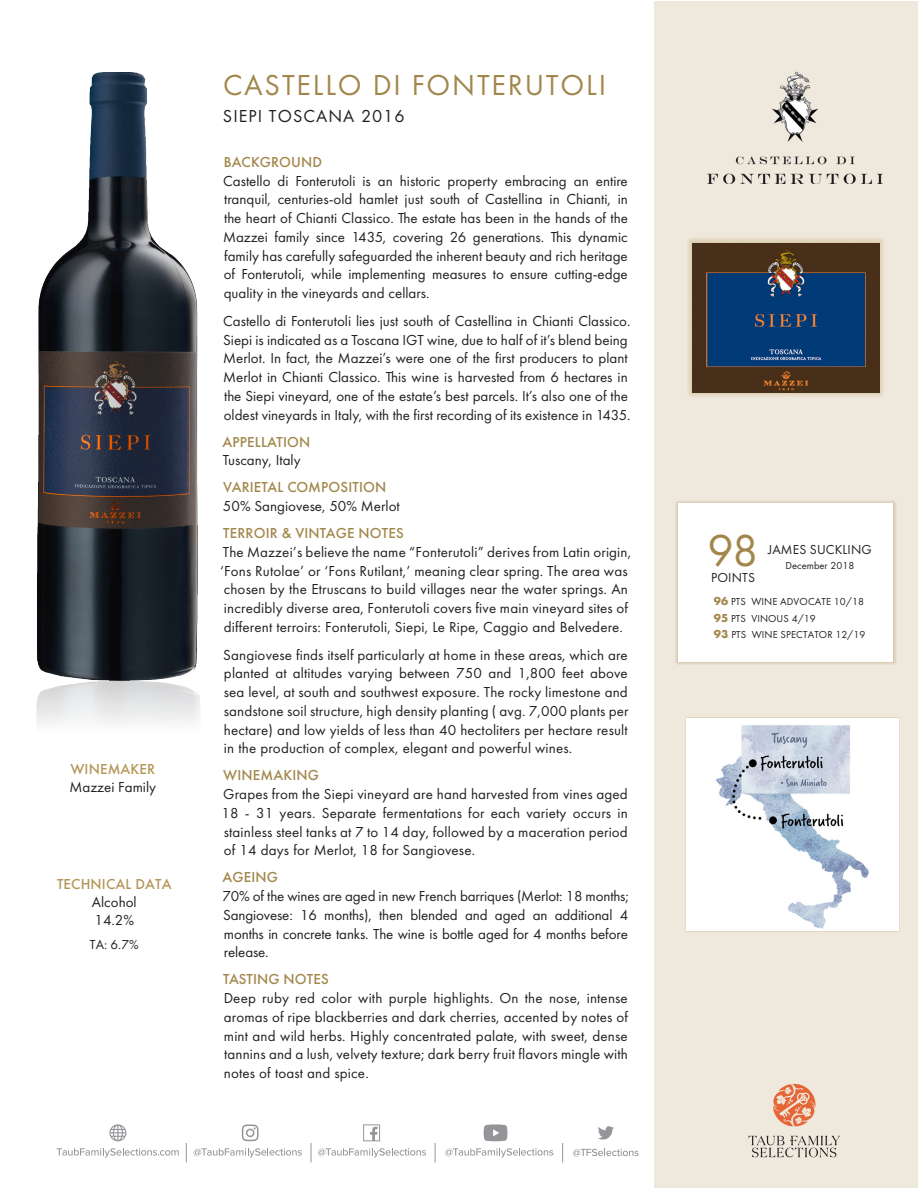
<style>
.page{position:relative;width:918px;height:1188px;background:#fff}
.page>*{position:absolute;margin:0;border:0;box-sizing:border-box;transform-origin:0 0}
.t1{font:46.5px "Futura PT";color:#a2874c}
.t2{font:30px "Futura PT";letter-spacing:.06em;color:#a2874c}
.t3{font:18px "Futura PT";letter-spacing:.06em;color:#231f20}
.Para_Body{font:15px/18.8px "Futura PT";color:#231f20;text-align:justify}
.Para_Head{font:500 15px "Futura PT";letter-spacing:.01em;color:#a2874c}
.Para_Head-2{font:500 15px "Futura PT";letter-spacing:.01em;color:#b39758}
.t4{font:13.5px "Futura PT";letter-spacing:.01em;color:#231f20}
.t5{font:10.5px "Futura PT";letter-spacing:.01em;color:#231f20}
.s1{font-weight:700;font-size:12px;color:#a2874c}
</style>
<div class="page">
<div style="left:654px;top:1px;width:263px;height:1186px;background:#efe8dc"></div>
<div style="left:675px;top:500px;width:222px;height:165px;background:#a2874c;opacity:.65"></div>
<div style="left:679px;top:504px;width:214px;height:158px;background:#fff"></div>
<div style="left:687px;top:237px;width:197px;height:160px;background:#b39758;opacity:.65"></div>
<img style="left:693px;top:243px;width:186px;height:149px">
<img style="left:37px;top:72px;width:161px;height:610px">
<img style="left:36px;top:682px;width:164px;height:41px">
<div style="left:685px;top:717px;width:215px;height:215px;background:#fff"></div>
<img style="left:716px;top:725px;width:153px;height:204px">
<img style="left:707px;top:72px;width:176px;height:111px">
<svg style="left:573px;top:1149px;width:66px;height:8px"></svg>
<svg style="left:57px;top:1148px;width:122px;height:10px"></svg>
<svg style="left:194px;top:1148px;width:108px;height:10px"></svg>
<svg style="left:318px;top:1148px;width:108px;height:10px"></svg>
<svg style="left:445px;top:1148px;width:108px;height:10px"></svg>
<svg style="left:562px;top:1143px;width:1px;height:19px"></svg>
<svg style="left:311px;top:1143px;width:1px;height:19px"></svg>
<svg style="left:186px;top:1143px;width:1px;height:19px"></svg>
<svg style="left:363px;top:1124px;width:17px;height:17px"></svg>
<svg style="left:242px;top:1125px;width:17px;height:16px"></svg>
<svg style="left:435px;top:1143px;width:1px;height:19px"></svg>
<svg style="left:598px;top:1126px;width:16px;height:14px"></svg>
<svg style="left:109px;top:1124px;width:17px;height:17px"></svg>
<svg style="left:484px;top:1124px;width:23px;height:17px"></svg>
<svg style="left:748px;top:1136px;width:92px;height:21px"></svg>
<svg style="left:773px;top:1084px;width:43px;height:42px"></svg>
<p class="Para_Head-2" style="left:70px;top:760px;width:86px">WINEMAKER</p>
<p class="Para_Body" style="left:70px;top:777px;width:88px">Mazzei Family</p>
<p class="Para_Head-2" style="left:57px;top:875px;width:116px">TECHNICAL DATA</p>
<p class="Para_Body" style="left:92px;top:893px;width:46px;line-height:18px">Alcohol<br>14.2%</p>
<p class="t4" style="left:90px;top:937px;width:50px">TA: 6.7%</p>
<p class="t2" style="left:223px;top:67px;width:385px">CASTELLO DI FONTERUTOLI</p>
<p class="t3" style="left:223px;top:106px;width:183px">SIEPI TOSCANA 2016</p>
<p class="Para_Head" style="left:224px;top:153px;width:100px">BACKGROUND</p>
<p class="Para_Body" style="left:223px;top:171px;width:406px">Castello di Fonterutoli is an historic property embracing an entire tranquil, centuries-old hamlet just south of Castellina in Chianti, in the heart of Chianti Classico. The estate has been in the hands of the Mazzei family since 1435, covering 26 generations. This dynamic family has carefully safeguarded the inherent beauty and rich heritage of Fonterutoli, while implementing measures to ensure cutting-edge quality in the vineyards and cellars.</p>
<p class="Para_Body" style="left:223px;top:312px;width:409px;text-align:left">Castello di Fonterutoli lies just south of Castellina in Chianti Classico.<br>Siepi is indicated as a Toscana IGT wine, due to half of it’s blend being Merlot. In fact, the Mazzei’s were one of the first producers to plant Merlot in Chianti Classico. This wine is harvested from 6 hectares in the Siepi vineyard, one of the estate’s best parcels. It’s also one of the oldest vineyards in Italy, with the first recording of its existence in 1435.</p>
<p class="Para_Head" style="left:223px;top:433px;width:89px">APPELLATION</p>
<p class="Para_Body" style="left:223px;top:451px;width:79px">Tuscany, Italy</p>
<p class="Para_Head" style="left:223px;top:478px;width:165px">VARIETAL COMPOSITION</p>
<p class="Para_Body" style="left:223px;top:497px;width:178px">50% Sangiovese, 50% Merlot</p>
<p class="Para_Head" style="left:223px;top:524px;width:182px">TERROIR &amp; VINTAGE NOTES</p>
<p class="Para_Body" style="left:220px;top:543px;width:413px;text-align:left">The Mazzei’s believe the name “Fonterutoli” derives from Latin origin, ‘Fons Rutolae’ or ‘Fons Rutilant,’ meaning clear spring. The area was chosen by the Etruscans to build villages near the water springs. An incredibly diverse area, Fonterutoli covers five main vineyard sites of different terroirs: Fonterutoli, Siepi, Le Ripe, Caggio and Belvedere.</p>
<p class="Para_Body" style="left:223px;top:645px;width:407px">Sangiovese finds itself particularly at home in these areas, which are planted at altitudes varying between 750 and 1,800 feet above sea level, at south and southwest exposure. The rocky limestone and sandstone soil structure, high density planting ( avg. 7,000 plants per hectare) and low yields of less than 40 hectoliters per hectare result in the production of complex, elegant and powerful wines.</p>
<p class="Para_Head" style="left:223px;top:766px;width:97px">WINEMAKING</p>
<p class="Para_Body" style="left:221px;top:785px;width:408px">Grapes from the Siepi vineyard are hand harvested from vines aged 18 - 31 years. Separate fermentations for each variety occurs in stainless steel tanks at 7 to 14 day, followed by a maceration period of 14 days for Merlot, 18 for Sangiovese.</p>
<p class="Para_Head" style="left:223px;top:868px;width:57px">AGEING</p>
<p class="Para_Body" style="left:223px;top:887px;width:408px">70% of the wines are aged in new French barriques (Merlot: 18 months; Sangiovese: 16 months), then blended and aged an additional 4 months in concrete tanks. The wine is bottle aged for 4 months before release.</p>
<p class="Para_Head" style="left:223px;top:970px;width:107px">TASTING NOTES</p>
<p class="Para_Body" style="left:224px;top:989px;width:406px">Deep ruby red color with purple highlights. On the nose, intense aromas of ripe blackberries and dark cherries, accented by notes of mint and wild herbs. Highly concentrated palate, with sweet, dense tannins and a lush, velvety texture; dark berry fruit flavors mingle with notes of toast and spice.</p>
<p class="t1" style="left:708px;top:523px;width:52px">98</p>
<p class="t4" style="left:711px;top:570px;width:45px">POINTS</p>
<p class="t4" style="left:768px;top:541px;width:105px">JAMES SUCKLING</p>
<p class="t5" style="left:786px;top:559px;width:70px">December 2018</p>
<p class="t5" style="left:714px;top:596px;width:152px"><span class="s1">96</span> PTS WINE ADVOCATE 10/18</p>
<p class="t5" style="left:714px;top:612px;width:103px"><span class="s1">95</span> PTS VINOUS 4/19</p>
<p class="t5" style="left:714px;top:628px;width:153px"><span class="s1">93</span> PTS WINE SPECTATOR 12/19</p>
</div>
